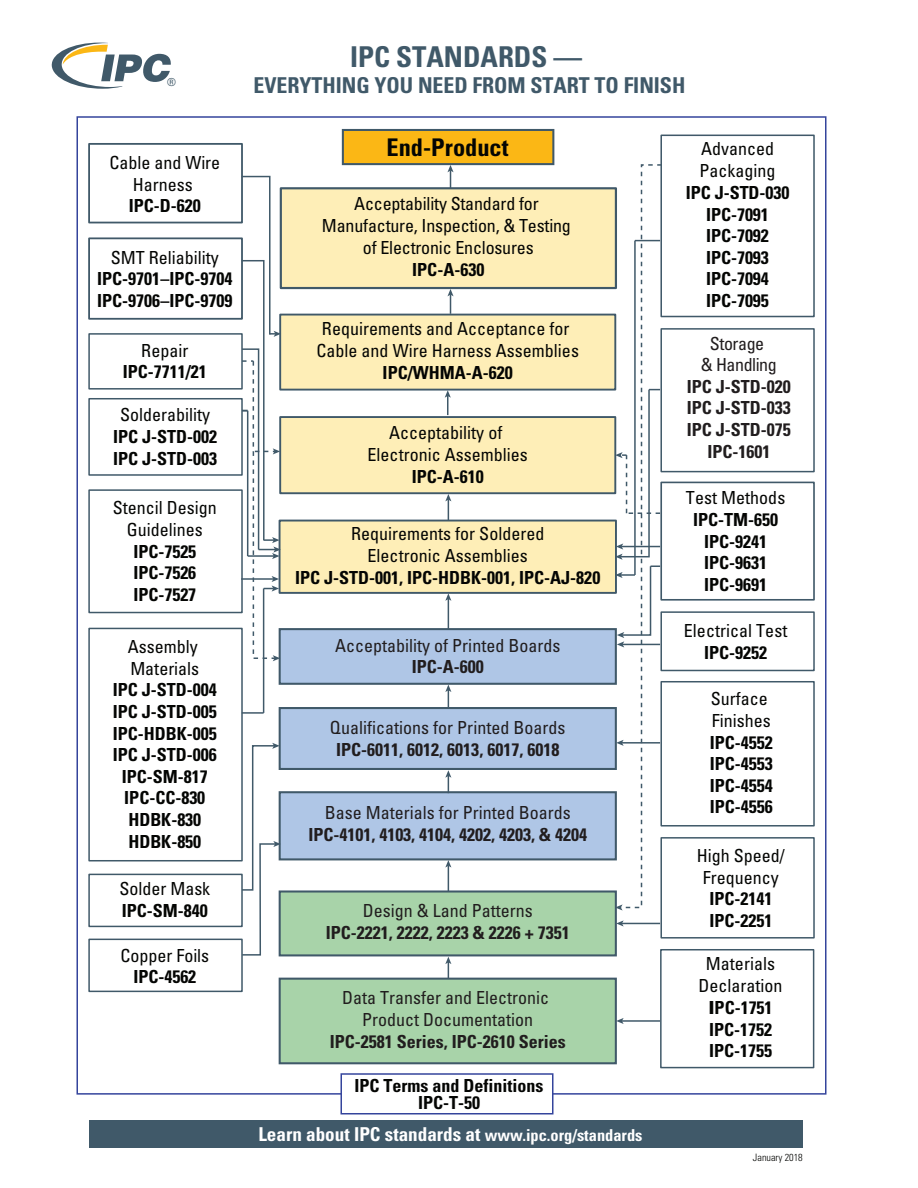
<style>
.page{position:relative;width:918px;height:1188px;background:#fff}
.page>*{position:absolute;margin:0;border:0;box-sizing:border-box;transform-origin:0 0}
.t1{font:700 condensed 28.65px "Univers";color:#405969}
.t2{font:700 condensed 24.3px "Univers";color:#040503}
.t3{font:700 condensed 21.9px "Univers";color:#405969}
.t4{font:700 condensed 19.2px "Univers";color:#fff}
.t5{font:700 condensed 18px/21.6px "Univers";color:#040503;text-align:center}
.t6{font:condensed 18px/22px "Univers";color:#040503;text-align:center}
.t7{font:700 condensed 18px/21.6px "Univers";color:#211d1e;text-align:center}
.t8{font:condensed 18px/22px "Univers";color:#211d1e;text-align:center}
.t9{font:700 condensed 18px/21.6px "Univers";color:#040503;text-align:justify;scale:1.26 1}
.t10{font:condensed 18px/21.6px "Univers";letter-spacing:-.025em;color:#211d1e;text-align:center}
.t11{font:condensed 10.95px "Univers";color:#405969}
.t12{font:300 condensed 10.2px "Univers";color:#040503}
.s1{font-size:16.35px}
</style>
<div class="page">
<svg style="left:447px;top:165px;width:7px;height:22px"></svg>
<svg style="left:447px;top:289px;width:7px;height:25px"></svg>
<svg style="left:445px;top:391px;width:6px;height:24px"></svg>
<hr style="left:448px;top:599px;width:1px;height:38px;background:#405969">
<svg style="left:445px;top:594px;width:6px;height:7px"></svg>
<hr style="left:448px;top:499px;width:1px;height:40px;background:#405969">
<svg style="left:445px;top:494px;width:6px;height:7px"></svg>
<hr style="left:448px;top:865px;width:1px;height:41px;background:#405969">
<svg style="left:445px;top:860px;width:6px;height:8px"></svg>
<svg style="left:51px;top:43px;width:120px;height:46px"></svg>
<div style="left:89px;top:1121px;width:714px;height:27px;background:#405969"></div>
<div style="left:342px;top:129px;width:212px;height:36px;background:#fbb715;border:2px solid #405969"></div>
<div style="left:279px;top:628px;width:338px;height:57px;background:#afc6e6;border:2px solid #405969"></div>
<div style="left:279px;top:707px;width:338px;height:63px;background:#afc6e6;border:2px solid #405969"></div>
<div style="left:279px;top:791px;width:338px;height:69px;background:#afc6e6;border:2px solid #405969"></div>
<div style="left:279px;top:890px;width:338px;height:66px;background:#a8d3a9;border:2px solid #405969"></div>
<div style="left:88px;top:333px;width:155px;height:57px;background:#fff;border:2px solid #405969"></div>
<div style="left:88px;top:237px;width:155px;height:83px;background:#fff;border:2px solid #405969"></div>
<div style="left:88px;top:143px;width:155px;height:80px;background:#fff;border:2px solid #405969"></div>
<div style="left:279px;top:520px;width:338px;height:74px;background:#feeeb7;border:2px solid #405969"></div>
<div style="left:279px;top:416px;width:337px;height:78px;background:#feeeb7;border:2px solid #405969"></div>
<div style="left:279px;top:314px;width:337px;height:77px;background:#feeeb7;border:2px solid #405969"></div>
<svg style="left:445px;top:770px;width:6px;height:23px"></svg>
<svg style="left:445px;top:685px;width:6px;height:23px"></svg>
<hr style="left:448px;top:962px;width:1px;height:39px;background:#405969">
<svg style="left:445px;top:957px;width:6px;height:7px"></svg>
<div style="left:279px;top:978px;width:338px;height:86px;background:#a8d3a9;border:2px solid #405969"></div>
<div style="left:88px;top:939px;width:155px;height:53px;background:#fff;border:2px solid #405969"></div>
<div style="left:340px;top:1073px;width:214px;height:41px;background:#fff;border:2px solid #34449c"></div>
<div style="left:88px;top:874px;width:155px;height:53px;background:#fff;border:2px solid #405969"></div>
<div style="left:88px;top:628px;width:155px;height:233px;background:#fff;border:2px solid #405969"></div>
<div style="left:88px;top:489px;width:155px;height:124px;background:#fff;border:2px solid #405969"></div>
<div style="left:88px;top:398px;width:155px;height:78px;background:#fff;border:2px solid #405969"></div>
<div style="left:280px;top:187px;width:337px;height:102px;background:#feeeb7;border:2px solid #405969"></div>
<hr style="left:242px;top:712px;width:22px;height:2px;background:#405969">
<hr style="left:263px;top:589px;width:1px;height:124px;background:#405969">
<svg style="left:240px;top:175px;width:41px;height:486px"></svg>
<svg style="left:241px;top:743px;width:40px;height:213px"></svg>
<hr style="left:621px;top:923px;width:39px;height:1px;background:#405969">
<svg style="left:616px;top:920px;width:8px;height:7px"></svg>
<hr style="left:621px;top:1020px;width:39px;height:2px;background:#405969">
<svg style="left:616px;top:1018px;width:8px;height:6px"></svg>
<svg style="left:615px;top:164px;width:48px;height:747px"></svg>
<div style="left:660px;top:949px;width:154px;height:119px;background:#fff;border:2px solid #405969"></div>
<div style="left:660px;top:681px;width:155px;height:146px;background:#fff;border:2px solid #405969"></div>
<div style="left:660px;top:611px;width:155px;height:60px;background:#fff;border:2px solid #405969"></div>
<div style="left:660px;top:482px;width:155px;height:119px;background:#fff;border:2px solid #405969"></div>
<div style="left:660px;top:837px;width:155px;height:102px;background:#fff;border:2px solid #405969"></div>
<div style="left:660px;top:135px;width:155px;height:182px;background:#fff;border:2px solid #405969"></div>
<div style="left:660px;top:328px;width:155px;height:144px;background:#fff;border:2px solid #405969"></div>
<p class="t11" style="left:167px;top:76px;width:10px">®</p>
<p class="t6" style="left:109px;top:152px;width:112px;line-height:21.6px">Cable and Wire<br>Harness</p>
<p class="t5" style="left:129px;top:195px;width:73px">IPC-D-620</p>
<p class="t6" style="left:111px;top:246px;width:109px">SMT Reliability</p>
<p class="t5" style="left:97px;top:268px;width:137px;text-align:left">IPC-9701–IPC-9704<br>IPC-9706–IPC-9709</p>
<p class="t6" style="left:141px;top:339px;width:48px">Repair</p>
<p class="t5" style="left:123px;top:361px;width:86px">IPC-7711/21</p>
<p class="t6" style="left:120px;top:404px;width:91px">Solderability</p>
<p class="t5" style="left:113px;top:426px;width:105px;text-align:left">IPC J-STD-002<br>IPC J-STD-003</p>
<p class="t6" style="left:113px;top:497px;width:105px">Stencil Design<br>Guidelines</p>
<p class="t5" style="left:133px;top:541px;width:64px;text-align:justify">IPC-7525<br>IPC-7526<br>IPC-7527</p>
<p class="t6" style="left:128px;top:635px;width:73px;text-align:left">Assembly<br>Materials</p>
<p class="t5" style="left:113px;top:679px;width:105px">IPC J-STD-004<br>IPC J-STD-005<br>IPC-HDBK-005<br>IPC J-STD-006<br>IPC-SM-817<br>IPC-CC-830<br>HDBK-830<br>HDBK-850</p>
<p class="t6" style="left:119px;top:877px;width:92px">Solder Mask</p>
<p class="t5" style="left:122px;top:899px;width:87px">IPC-SM-840</p>
<p class="t6" style="left:120px;top:944px;width:90px">Copper Foils</p>
<p class="t5" style="left:133px;top:966px;width:64px">IPC-4562</p>
<h1 class="t1" style="left:350px;top:39px;width:233px">IPC STANDARDS —</h1>
<p class="t3" style="left:254px;top:72px;width:433px">EVERYTHING YOU NEED FROM START TO FINISH</p>
<h2 class="t2" style="left:387px;top:132px;width:124px">End-Product</h2>
<p class="t6" style="left:322px;top:193px;width:251px">Acceptability Standard for<br>Manufacture, Inspection, &amp; Testing of Electronic Enclosures</p>
<p class="t5" style="left:412px;top:258px;width:74px">IPC-A-630</p>
<p class="t6" style="left:317px;top:318px;width:264px">Requirements and Acceptance for<br>Cable and Wire Harness Assemblies</p>
<p class="t5" style="left:383px;top:362px;width:132px">IPC/WHMA-A-620</p>
<p class="t6" style="left:368px;top:422px;width:162px">Acceptability of<br>Electronic Assemblies</p>
<p class="t5" style="left:412px;top:466px;width:74px">IPC-A-610</p>
<p class="t6" style="left:351px;top:522px;width:195px">Requirements for Soldered<br>Electronic Assemblies</p>
<p class="t5" style="left:295px;top:566px;width:307px">IPC J-STD-001, IPC-HDBK-001, IPC-AJ-820</p>
<p class="t8" style="left:335px;top:634px;width:227px">Acceptability of Printed Boards</p>
<p class="t7" style="left:412px;top:656px;width:74px">IPC-A-600</p>
<p class="t8" style="left:330px;top:717px;width:237px">Qualifications for Printed Boards</p>
<p class="t7" style="left:336px;top:739px;width:225px">IPC-6011, 6012, 6013, 6017, 6018</p>
<p class="t8" style="left:325px;top:802px;width:247px">Base Materials for Printed Boards</p>
<p class="t7" style="left:308px;top:824px;width:280px">IPC-4101, 4103, 4104, 4202, 4203, &amp; 4204</p>
<p class="t8" style="left:363px;top:899px;width:171px">Design &amp; Land Patterns</p>
<p class="t7" style="left:326px;top:921px;width:245px">IPC-2221, 2222, 2223 &amp; 2226 + 7351</p>
<p class="t8" style="left:342px;top:987px;width:208px">Data Transfer and Electronic<br>Product Documentation</p>
<p class="t7" style="left:330px;top:1031px;width:237px">IPC-2581 Series, IPC-2610 Series</p>
<p class="t5" style="left:355px;top:1077px;width:190px;line-height:16.5px">IPC Terms and Definitions<br>IPC-T-50</p>
<p class="t4" style="left:258px;top:1123px;width:386px">Learn about IPC standards at <span class="s1">www.ipc.org/standards</span></p>
<p class="t6" style="left:700px;top:138px;width:77px;text-align:left">Advanced<br>Packaging</p>
<p class="t5" style="left:686px;top:182px;width:105px">IPC J-STD-030<br>IPC-7091<br>IPC-7092<br>IPC-7093<br>IPC-7094<br>IPC-7095</p>
<p class="t10" style="left:701px;top:332px;width:77px">Storage<br>&amp; Handling</p>
<p class="t7" style="left:687px;top:376px;width:106px">IPC J-STD-020<br>IPC J-STD-033<br>IPC J-STD-075<br>IPC-1601</p>
<p class="t6" style="left:686px;top:487px;width:101px">Test Methods</p>
<p class="t5" style="left:693px;top:509px;width:87px">IPC-TM-650<br>IPC-9241<br>IPC-9631<br>IPC-9691</p>
<p class="t6" style="left:684px;top:619px;width:105px">Electrical Test</p>
<p class="t5" style="left:704px;top:641px;width:65px">IPC-9252</p>
<p class="t6" style="left:711px;top:687px;width:62px;text-align:left">Surface<br>Finishes</p>
<p class="t5" style="left:710px;top:731px;width:65px;text-align:justify">IPC-4552<br>IPC-4553<br>IPC-4554<br>IPC-4556</p>
<p class="t6" style="left:697px;top:844px;width:90px">High Speed/<br>Frequency</p>
<p class="t5" style="left:709px;top:888px;width:64px;text-align:left">IPC-2141<br>IPC-2251</p>
<p class="t6" style="left:698px;top:953px;width:86px">Materials<br>Declaration</p>
<p class="t9" style="left:708px;top:997px;width:53px">IPC-1751<br>IPC-1752<br>IPC-1755</p>
<p class="t12" style="left:753px;top:1152px;width:51px">January 2018</p>
</div>
